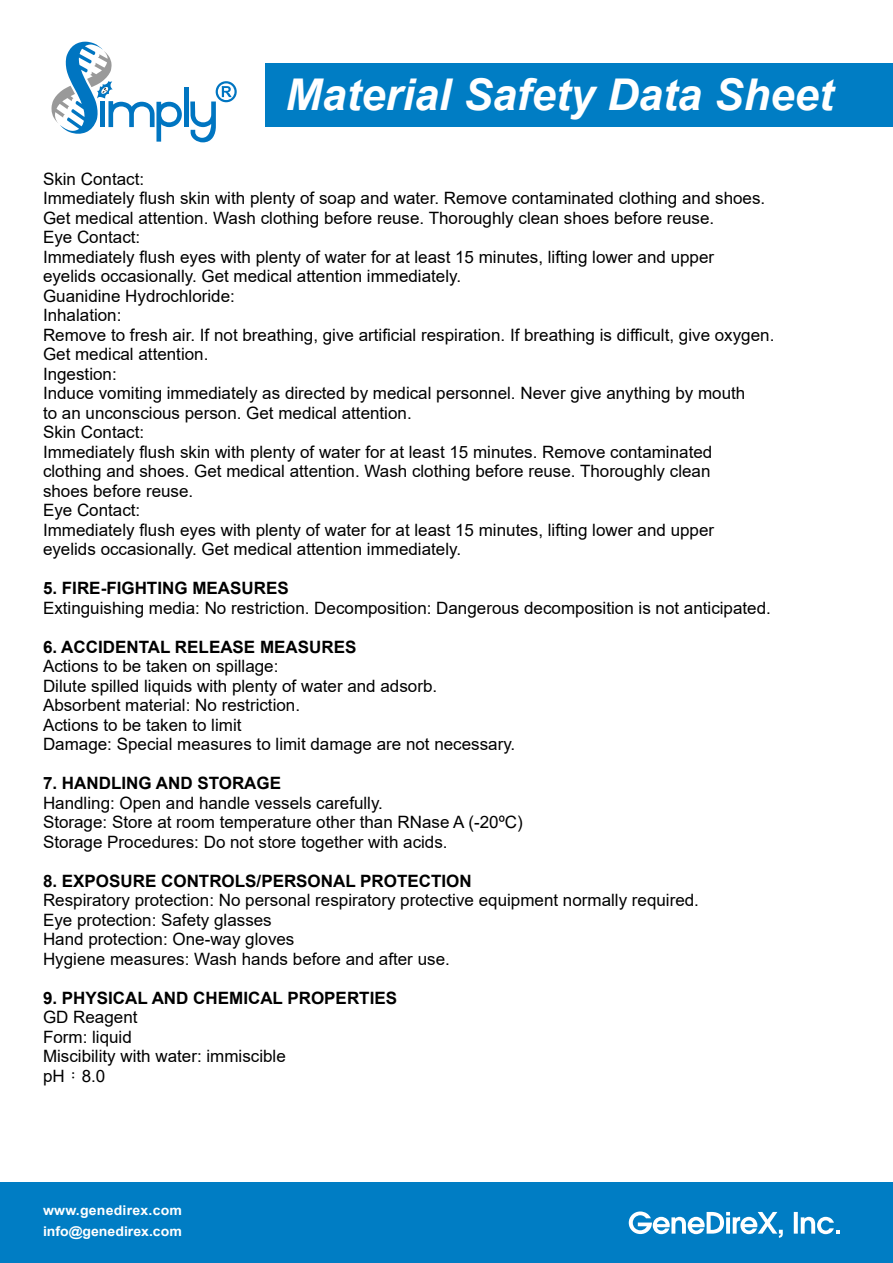
<style>
.page{position:relative;width:893px;height:1263px;background:#fff}
.page>*{position:absolute;margin:0;border:0;box-sizing:border-box;transform-origin:0 0}
.t1{font:italic 700 43.8px "Arial";color:#fff}
.t2{font:16.95px/19.5px "Arial";color:#000}
.t3{font:700 16.95px "Arial";color:#000}
.t4{font:700 13.5px/21.3px "Arial";color:#fff;scale:1.05 1}
.s1{font-family:"Adobe Ming Std";font-weight:300}
</style>
<div class="page">
<div style="left:0;top:1182px;width:893px;height:81px;background:#007dc4"></div>
<div style="left:266px;top:63px;width:627px;height:64px;background:#007dc4"></div>
<svg style="left:629px;top:1211px;width:154px;height:27px"></svg>
<svg style="left:794px;top:1212px;width:46px;height:22px"></svg>
<hr style="left:184px;top:87px;width:4px;height:40px;background:#0075c1">
<svg style="left:51px;top:42px;width:131px;height:100px"></svg>
<svg style="left:190px;top:81px;width:47px;height:61px"></svg>
<h1 class="t1" style="left:286px;top:65px;width:549px">Material Safety Data Sheet</h1>
<p class="t2" style="left:43px;top:169px;width:733px">Skin Contact:<br>Immediately flush skin with plenty of soap and water. Remove contaminated clothing and shoes.<br>Get medical attention. Wash clothing before reuse. Thoroughly clean shoes before reuse.<br>Eye Contact:<br>Immediately flush eyes with plenty of water for at least 15 minutes, lifting lower and upper<br>eyelids occasionally. Get medical attention immediately.<br>Guanidine Hydrochloride:<br>Inhalation:<br>Remove to fresh air. If not breathing, give artificial respiration. If breathing is difficult, give oxygen.<br>Get medical attention.<br>Ingestion:<br>Induce vomiting immediately as directed by medical personnel. Never give anything by mouth<br>to an unconscious person. Get medical attention.<br>Skin Contact:<br>Immediately flush skin with plenty of water for at least 15 minutes. Remove contaminated clothing and shoes. Get medical attention. Wash clothing before reuse. Thoroughly clean<br>shoes before reuse.<br>Eye Contact:<br>Immediately flush eyes with plenty of water for at least 15 minutes, lifting lower and upper<br>eyelids occasionally. Get medical attention immediately.</p>
<p class="t3" style="left:43px;top:576px;width:247px">5. FIRE-FIGHTING MEASURES</p>
<p class="t2" style="left:43px;top:598px;width:729px">Extinguishing media: No restriction. Decomposition: Dangerous decomposition is not anticipated.</p>
<p class="t3" style="left:43px;top:635px;width:315px">6. ACCIDENTAL RELEASE MEASURES</p>
<p class="t2" style="left:43px;top:656px;width:474px">Actions to be taken on spillage:<br>Dilute spilled liquids with plenty of water and adsorb.<br>Absorbent material: No restriction.<br>Actions to be taken to limit<br>Damage: Special measures to limit damage are not necessary.</p>
<p class="t3" style="left:43px;top:771px;width:240px">7. HANDLING AND STORAGE</p>
<p class="t2" style="left:43px;top:793px;width:481px">Handling: Open and handle vessels carefully.<br>Storage: Store at room temperature other than RNase A (-20ºC)<br>Storage Procedures: Do not store together with acids.</p>
<p class="t3" style="left:43px;top:869px;width:430px">8. EXPOSURE CONTROLS/PERSONAL PROTECTION</p>
<p class="t2" style="left:43px;top:890px;width:657px">Respiratory protection: No personal respiratory protective equipment normally required.<br>Eye protection: Safety glasses<br>Hand protection: One-way gloves<br>Hygiene measures: Wash hands before and after use.</p>
<p class="t3" style="left:43px;top:986px;width:356px">9. PHYSICAL AND CHEMICAL PROPERTIES</p>
<p class="t2" style="left:43px;top:1007px;width:244px">GD Reagent<br>Form: liquid<br>Miscibility with water: immiscible pH<span class="s1">：</span>8.0</p>
<p class="t4" style="left:43px;top:1200px;width:134px">www.genedirex.com info@genedirex.com</p>
</div>
